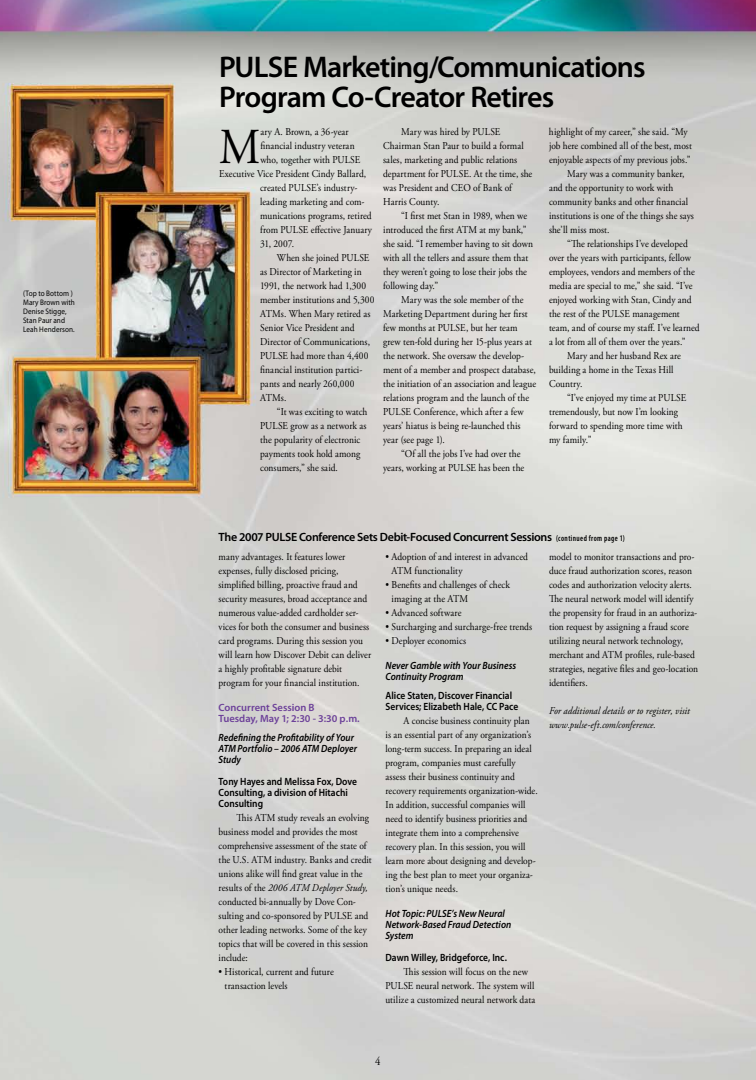
<style>
.page{position:relative;width:756px;height:1080px;background:#fff}
.page>*{position:absolute;margin:0;border:0;box-sizing:border-box;transform-origin:0 0}
.t1{font:50.2px "Adobe Garamond Pro";color:#000;scale:.9 1}
.t2{font:600 30px/30px "Myriad Pro";letter-spacing:-.03em;color:#000}
.t3{font:600 12px "Myriad Pro";letter-spacing:-.03em;color:#000}
.t4{font:12px "Adobe Garamond Pro";color:#000;scale:.9 1}
.t5{font:10.5px/14px "Adobe Garamond Pro";letter-spacing:.005em;color:#000;scale:.9 1}
.t6{font:italic 600 10.5px/11px "Myriad Pro";color:#000;scale:.9 1}
.t7{font:600 10.5px/11px "Myriad Pro";color:#000;scale:.9 1}
.t8{font:italic 10.5px/14px "Adobe Garamond Pro";letter-spacing:.005em;color:#000;scale:.9 1}
.t9{font:600 10.5px/11px "Myriad Pro";color:#6c4099}
.t10{font:8px/9px "Myriad Pro";letter-spacing:.01em;color:#000;scale:.9 1}
.s1{font-stretch:condensed;font-size:8.5px}
.s2{font-style:italic}
</style>
<div class="page">
<img style="left:0;top:0;width:756px;height:1080px">
<p class="t10" style="left:23px;top:289px;width:59px">(Top to Bottom )<br>Mary Brown with<br>Denise Stigge,<br>Stan Paur and<br>Leah Henderson.</p>
<h2 class="t2" style="left:219px;top:51px;width:428px">PULSE Marketing/Communications<br>Program Co-Creator Retires</h2>
<h1 class="t1" style="left:219px;top:117px;width:47px">M</h1>
<p class="t5" style="left:260px;top:125px;width:100px">ary A. Brown, a 36-year</p>
<p class="t5" style="left:383px;top:125px;width:167px;text-indent:18px">Mary was hired by PULSE<br>Chairman Stan Paur to build a formal sales, marketing and public relations department for PULSE. At the time, she was President and CEO of Bank of<br>Harris County.</p>
<p class="t5" style="left:383px;top:209px;width:168px;text-indent:18px">“I first met Stan in 1989, when we introduced the first ATM at my bank,” she said. “I remember having to sit down with all the tellers and assure them that they weren’t going to lose their jobs the following day.”</p>
<p class="t5" style="left:383px;top:293px;width:171px;text-indent:18px">Mary was the sole member of the Marketing Department during her first few months at PULSE, but her team grew ten-fold during her 15-plus years at the network. She oversaw the develop&shy;ment of a member and prospect database, the initiation of an association and league relations program and the launch of the PULSE Conference, which after a few years’ hiatus is being re-launched this year (see page 1).</p>
<p class="t5" style="left:383px;top:447px;width:158px;text-indent:18px">“Of all the jobs I’ve had over the years, working at PULSE has been the</p>
<p class="t5" style="left:549px;top:125px;width:156px">highlight of my career,” she said. “My</p>
<p class="t5" style="left:549px;top:139px;width:160px">job here combined all of the best, most</p>
<p class="t5" style="left:549px;top:153px;width:159px">enjoyable aspects of my previous jobs.”</p>
<p class="t5" style="left:567px;top:167px;width:132px">Mary was a community banker,</p>
<p class="t5" style="left:549px;top:181px;width:140px">and the opportunity to work with</p>
<p class="t5" style="left:549px;top:195px;width:156px">community banks and other financial</p>
<p class="t5" style="left:549px;top:209px;width:163px">institutions is one of the things she says</p>
<p class="t5" style="left:549px;top:223px;width:69px">she’ll miss most.</p>
<p class="t5" style="left:567px;top:237px;width:136px">“The relationships I’ve developed</p>
<p class="t5" style="left:549px;top:251px;width:159px">over the years with participants, fellow</p>
<p class="t5" style="left:549px;top:265px;width:164px">employees, vendors and members of the</p>
<p class="t5" style="left:549px;top:279px;width:161px">media are special to me,” she said. “I’ve</p>
<p class="t5" style="left:549px;top:293px;width:160px">enjoyed working with Stan, Cindy and</p>
<p class="t5" style="left:549px;top:307px;width:147px">the rest of the PULSE management</p>
<p class="t5" style="left:549px;top:321px;width:169px">team, and of course my staff. I’ve learned</p>
<p class="t5" style="left:549px;top:335px;width:153px">a lot from all of them over the years.”</p>
<p class="t5" style="left:567px;top:349px;width:128px">Mary and her husband Rex are</p>
<p class="t5" style="left:549px;top:363px;width:140px">building a home in the Texas Hill</p>
<p class="t5" style="left:549px;top:377px;width:39px">Country.</p>
<p class="t5" style="left:567px;top:391px;width:134px">“I’ve enjoyed my time at PULSE</p>
<p class="t5" style="left:549px;top:405px;width:145px">tremendously, but now I’m looking</p>
<p class="t5" style="left:549px;top:419px;width:150px">forward to spending more time with</p>
<p class="t5" style="left:549px;top:433px;width:49px">my family.”</p>
<p class="t5" style="left:260px;top:139px;width:106px">financial industry veteran</p>
<p class="t5" style="left:260px;top:153px;width:113px">who, together with PULSE</p>
<p class="t5" style="left:219px;top:167px;width:165px">Executive Vice President Cindy Ballard,</p>
<p class="t5" style="left:260px;top:181px;width:110px">created PULSE’s industry-</p>
<p class="t5" style="left:260px;top:195px;width:118px">leading marketing and com-</p>
<p class="t5" style="left:260px;top:209px;width:126px">munications programs, retired</p>
<p class="t5" style="left:260px;top:223px;width:126px">from PULSE effective January</p>
<p class="t5" style="left:260px;top:237px;width:39px">31, 2007.</p>
<p class="t5" style="left:277px;top:251px;width:104px">When she joined PULSE</p>
<p class="t5" style="left:260px;top:265px;width:114px">as Director of Marketing in</p>
<p class="t5" style="left:260px;top:279px;width:119px">1991, the network had 1,300</p>
<p class="t5" style="left:260px;top:293px;width:129px">member institutions and 5,300</p>
<p class="t5" style="left:260px;top:307px;width:124px">ATMs. When Mary retired as</p>
<p class="t5" style="left:260px;top:321px;width:106px">Senior Vice President and</p>
<p class="t5" style="left:260px;top:335px;width:124px">Director of Communications,</p>
<p class="t5" style="left:260px;top:349px;width:122px">PULSE had more than 4,400</p>
<p class="t5" style="left:260px;top:363px;width:115px">financial institution partici-</p>
<p class="t5" style="left:260px;top:377px;width:106px">pants and nearly 260,000</p>
<p class="t5" style="left:260px;top:391px;width:31px">ATMs.</p>
<p class="t5" style="left:277px;top:405px;width:102px">“It was exciting to watch</p>
<p class="t5" style="left:260px;top:419px;width:120px">PULSE grow as a network as</p>
<p class="t5" style="left:260px;top:433px;width:113px">the popularity of electronic</p>
<p class="t5" style="left:260px;top:447px;width:113px">payments took hold among</p>
<p class="t5" style="left:260px;top:461px;width:88px">consumers,” she said.</p>
<p class="t3" style="left:219px;top:529px;width:408px">The 2007 PULSE Conference Sets Debit-Focused Concurrent Sessions <span class="s1">(continued from page 1)</span></p>
<p class="t5" style="left:219px;top:550px;width:171px">many advantages. It features lower expenses, fully disclosed pricing, simplified billing, proactive fraud and security measures, broad acceptance and numerous value-added cardholder ser&shy;vices for both the consumer and business card programs. During this session you will learn how Discover Debit can deliver a highly profitable signature debit program for your financial institution.</p>
<p class="t9" style="left:219px;top:702px;width:143px">Concurrent Session B<br>Tuesday, May 1; 2:30 - 3:30 p.m.</p>
<p class="t6" style="left:219px;top:732px;width:155px">Redefining the Profitability of Your<br>ATM Portfolio – 2006 ATM Deployer<br>Study</p>
<p class="t7" style="left:219px;top:776px;width:155px">Tony Hayes and Melissa Fox, Dove<br>Consulting, a division of Hitachi<br>Consulting</p>
<p class="t5" style="left:219px;top:811px;width:172px;text-indent:18px">This ATM study reveals an evolving business model and provides the most comprehensive assessment of the state of the U.S. ATM industry. Banks and credit unions alike will find great value in the results of the <span class="s2">2006 ATM Deployer Study, </span>conducted bi-annually by Dove Con&shy;sulting and co-sponsored by PULSE and other leading networks. Some of the key topics that will be covered in this session include:</p>
<p class="t5" style="left:225px;top:965px;width:123px;text-indent:-6px">• Historical, current and future transaction levels</p>
<p class="t5" style="left:392px;top:550px;width:153px;text-indent:-6px">• Adoption of and interest in advanced<br>ATM functionality</p>
<p class="t5" style="left:392px;top:578px;width:133px;text-indent:-6px">• Benefits and challenges of check imaging at the ATM</p>
<p class="t5" style="left:386px;top:606px;width:86px">• Advanced software</p>
<p class="t5" style="left:386px;top:620px;width:165px">• Surcharging and surcharge-free trends</p>
<p class="t5" style="left:386px;top:634px;width:91px">• Deployer economics</p>
<p class="t6" style="left:386px;top:659px;width:147px">Never Gamble with Your Business<br>Continuity Program</p>
<p class="t7" style="left:386px;top:689px;width:149px">Alice Staten, Discover Financial<br>Services; Elizabeth Hale, CC Pace</p>
<p class="t5" style="left:386px;top:714px;width:171px;text-indent:18px">A concise business continuity plan is an essential part of any organization’s long-term success. In preparing an ideal program, companies must carefully assess their business continuity and recovery requirements organization-wide.<br>In addition, successful companies will need to identify business priorities and integrate them into a comprehensive recovery plan. In this session, you will learn more about designing and develop&shy;ing the best plan to meet your organiza&shy;tion’s unique needs.</p>
<p class="t6" style="left:386px;top:907px;width:141px">Hot Topic: PULSE’s New Neural<br>Network-Based Fraud Detection<br>System</p>
<p class="t7" style="left:386px;top:951px;width:136px">Dawn Willey, Bridgeforce, Inc.</p>
<p class="t5" style="left:386px;top:965px;width:168px;text-indent:18px">This session will focus on the new<br>PULSE neural network. The system will utilize a customized neural network data</p>
<p class="t5" style="left:549px;top:551px;width:167px">model to monitor transactions and pro&shy;duce fraud authorization scores, reason codes and authorization velocity alerts.<br>The neural network model will identify the propensity for fraud in an authoriza&shy;tion request by assigning a fraud score utilizing neural network technology, merchant and ATM profiles, rule-based strategies, negative files and geo-location identifiers.</p>
<p class="t8" style="left:549px;top:704px;width:158px">For additional details or to register, visit www.pulse-eft.com/conference.</p>
<p class="t4" style="left:375px;top:1054px;width:7px">4</p>
</div>
